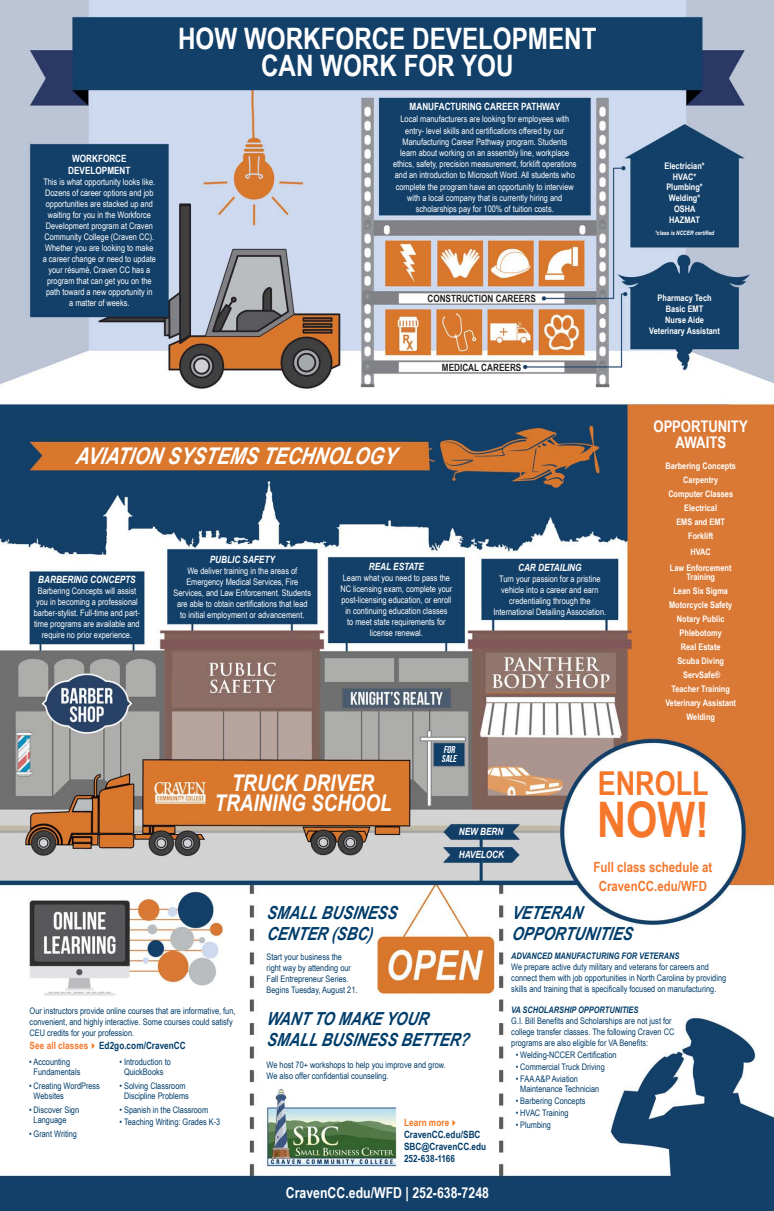
<style>
.page{position:relative;width:774px;height:1211px;background:#fff}
.page>*{position:absolute;margin:0;border:0;box-sizing:border-box;transform-origin:0 0}
.t1{font:700 49px "Arial Narrow";color:#f4772c}
.t2{font:700 32.9px "Arial Narrow";color:#f4772c}
.t3{font:700 29.5px/27.3px "Arial Narrow";color:#fff;text-align:center}
.t4{font:italic 700 23px/20px "Arial Narrow";color:#fff;text-align:center}
.t5{font:italic 700 18px/21.6px "Arial Narrow";color:#003d6a}
.t6{font:700 16px/16px "Arial Narrow";letter-spacing:-.005em;color:#fff;text-align:center}
.t7{font:700 15px "Arial Narrow";color:#fff}
.t8{font:700 14px/19px "Arial Narrow";color:#f4772c;text-align:center}
.t9{font:700 10px/12px "Arial Narrow";letter-spacing:.005em;color:#003d6a}
.t10{font:italic 700 10px "Arial Narrow";color:#fff}
.t11{font:700 10px/12px "Arial Narrow";color:#fff;text-align:center}
.t12{font:700 10px "Arial Narrow";color:#231f20}
.t13{font:italic 700 10px/9px "Bebas Neue";color:#fff}
.t14{font:9px/11px "Arial Narrow";color:#fff;text-align:center}
.t15{font:9px/11px "Arial Narrow";color:#003d6a}
.t16{font:700 9px/14px "Arial Narrow";color:#fff;text-align:center}
.t17{font:italic 700 6px "Arial Narrow";color:#fff}
.s1{color:#f4772c}
.s2{color:#f47721}
.s3{font-weight:700;font-style:italic}
</style>
<div class="page">
<img style="left:0;top:0;width:774px;height:1210px">
<h3 class="t11" style="left:68px;top:152px;width:64px">WORKFORCE<br>DEVELOPMENT</h3>
<p class="t14" style="left:43px;top:176px;width:115px">This is what opportunity looks like.<br>Dozens of career options and job opportunities are stacked up and waiting for you in the Workforce<br>Development program at Craven<br>Community College (Craven CC).<br>Whether you are looking to make a career change or need to update your résumé, Craven CC has a program that can get you on the path toward a new opportunity in<br>a matter of weeks.</p>
<h2 class="t3" style="left:178px;top:24px;width:420px">HOW WORKFORCE DEVELOPMENT<br>CAN WORK FOR YOU</h2>
<h3 class="t11" style="left:410px;top:100px;width:152px">MANUFACTURING CAREER PATHWAY</h3>
<p class="t14" style="left:401px;top:113px;width:170px;line-height:12px">Local manufacturers are looking for employees with entry- level skills and certifications offered by our</p>
<p class="t14" style="left:393px;top:136px;width:185px">Manufacturing Career Pathway program. Students<br>learn about working on an assembly line, workplace ethics, safety, precision measurement, forklift operations and an introduction to Microsoft Word. All students who complete the program have an opportunity to interview with a local company that is currently hiring and scholarships pay for 100% of tuition costs.</p>
<h3 class="t12" style="left:427px;top:291px;width:110px">CONSTRUCTION CAREERS</h3>
<h3 class="t12" style="left:442px;top:360px;width:81px">MEDICAL CAREERS</h3>
<h3 class="t4" style="left:75px;top:445px;width:322px">AVIATION SYSTEMS TECHNOLOGY</h3>
<h3 class="t10" style="left:38px;top:572px;width:99px">BARBERING CONCEPTS</h3>
<p class="t14" style="left:34px;top:585px;width:108px">Barbering Concepts will assist you in becoming a professional barber-stylist. Full-time and part&shy;time programs are available and require no prior experience.</p>
<h3 class="t10" style="left:210px;top:551px;width:67px">PUBLIC SAFETY</h3>
<p class="t14" style="left:174px;top:564px;width:139px">We deliver training in the areas of Emergency Medical Services, Fire Services, and Law Enforcement. Students are able to obtain certifications that lead to initial employment or advancement.</p>
<h3 class="t10" style="left:369px;top:559px;width:57px">REAL ESTATE</h3>
<p class="t14" style="left:340px;top:572px;width:113px">Learn what you need to pass the<br>NC licensing exam, complete your post-licensing education, or enroll in continuing education classes<br>to meet state requirements for license renewal.</p>
<h3 class="t10" style="left:518px;top:559px;width:65px">CAR DETAILING</h3>
<p class="t14" style="left:493px;top:572px;width:114px">Turn your passion for a pristine vehicle into a career and earn credentialing through the<br>International Detailing Association.</p>
<p class="t13" style="left:442px;top:745px;width:18px">FOR<br>SALE</p>
<p class="t16" style="left:665px;top:160px;width:42px;line-height:10.8px">Electrician*<br>HVAC*<br>Plumbing*<br>Welding*<br>OSHA<br>HAZMAT</p>
<p class="t17" style="left:655px;top:229px;width:61px">*class is NCCER certified</p>
<p class="t16" style="left:649px;top:292px;width:72px;line-height:10.8px">Pharmacy Tech<br>Basic EMT<br>Nurse Aide<br>Veterinary Assistant</p>
<h2 class="t6" style="left:653px;top:417px;width:96px">OPPORTUNITY<br>AWAITS</h2>
<p class="t16" style="left:665px;top:458px;width:72px">Barbering Concepts<br>Carpentry<br>Computer Classes<br>Electrical<br>EMS and EMT<br>Forklift</p>
<p class="t16" style="left:670px;top:543px;width:63px;line-height:16px">HVAC<br>Law Enforcement</p>
<p class="t16" style="left:665px;top:569px;width:72px">Training<br>Lean Six Sigma<br>Motorcycle Safety<br>Notary Public<br>Phlebotomy<br>Real Estate<br>Scuba Diving<br>ServSafe®<br>Teacher Training<br>Veterinary Assistant<br>Welding</p>
<h3 class="t4" style="left:215px;top:771px;width:179px">TRUCK DRIVER<br>TRAINING SCHOOL</h3>
<p class="t10" style="left:459px;top:823px;width:46px">NEW BERN</p>
<p class="t10" style="left:459px;top:846px;width:47px">HAVELOCK</p>
<p class="t2" style="left:598px;top:758px;width:112px">ENROLL</p>
<p class="t1" style="left:597px;top:783px;width:113px">NOW!</p>
<p class="t8" style="left:594px;top:856px;width:120px">Full class schedule at<br>CravenCC.edu/WFD</p>
<p class="t15" style="left:30px;top:1005px;width:207px">Our instructors provide online courses that are informative, fun, convenient, and highly interactive. Some courses could satisfy<br>CEU credits for your profession.</p>
<p class="t9" style="left:30px;top:1039px;width:158px"><span class="s1">See all classes✔</span>Ed2go.com/CravenCC</p>
<p class="t15" style="left:34px;top:1056px;width:48px;line-height:10px;text-indent:-4px">• Accounting<br>Fundamentals</p>
<p class="t15" style="left:34px;top:1080px;width:68px;line-height:10px;text-indent:-4px">• Creating WordPress<br>Websites</p>
<p class="t15" style="left:34px;top:1104px;width:47px;line-height:10px;text-indent:-4px">• Discover Sign<br>Language</p>
<p class="t15" style="left:29px;top:1128px;width:49px">• Grant Writing</p>
<p class="t15" style="left:120px;top:1056px;width:53px;line-height:10px;text-align:center">• Introduction to<br>QuickBooks</p>
<p class="t15" style="left:120px;top:1080px;width:71px;line-height:10px;text-align:center">• Solving Classroom<br>Discipline Problems</p>
<p class="t15" style="left:120px;top:1104px;width:90px">• Spanish in the Classroom</p>
<p class="t15" style="left:120px;top:1116px;width:102px">• Teaching Writing: Grades K-3</p>
<h2 class="t5" style="left:267px;top:900px;width:136px">SMALLBUSINESS<br>CENTER (SBC)</h2>
<p class="t15" style="left:267px;top:950px;width:77px">Start your business the</p>
<p class="t15" style="left:267px;top:961px;width:92px">right way by attending our<br>Fall Entrepreneur Series.<br>Begins Tuesday, August 21.</p>
<p class="t5" style="left:267px;top:1006px;width:208px">WANT TO MAKE YOUR<br>SMALLBUSINESS BETTER?</p>
<p class="t15" style="left:267px;top:1059px;width:181px">We host 70+ workshops to help you improve and grow.<br>We also offer confidential counseling.</p>
<p class="t9" style="left:404px;top:1116px;width:84px"><span class="s2">Learn more✔<br></span>CravenCC.edu/SBC<br>SBC@CravenCC.edu<br>252-638-1166</p>
<p class="t7" style="left:286px;top:1181px;width:205px">CravenCC.edu/WFD | 252-638-7248</p>
<h2 class="t5" style="left:511px;top:900px;width:127px">VETERAN<br>OPPORTUNITIES</h2>
<p class="t15" style="left:511px;top:950px;width:216px"><span class="s3">ADVANCED MANUFACTURING FOR VETERANS<br></span>We prepare active duty military and veterans for careers and connect them with job opportunities in North Carolina by providing skills and training that is specifically focused on manufacturing.</p>
<p class="t15" style="left:511px;top:1004px;width:165px"><span class="s3">VA SCHOLARSHIP OPPORTUNITIES<br></span>G.I. Bill Benefits and Scholarships are not just for college transfer classes. The following Craven CC programs are also eligible for VA Benefits:</p>
<p class="t15" style="left:516px;top:1049px;width:102px">• Welding-NCCER Certification</p>
<p class="t15" style="left:516px;top:1061px;width:90px">• Commercial Truck Driving</p>
<p class="t15" style="left:520px;top:1073px;width:81px;line-height:10px;text-indent:-4px">• FAA A&amp;P Aviation<br>Maintenance Technician</p>
<p class="t15" style="left:516px;top:1095px;width:71px">• Barbering Concepts</p>
<p class="t15" style="left:516px;top:1107px;width:54px">• HVAC Training</p>
<p class="t15" style="left:516px;top:1119px;width:37px">• Plumbing</p>
</div>
